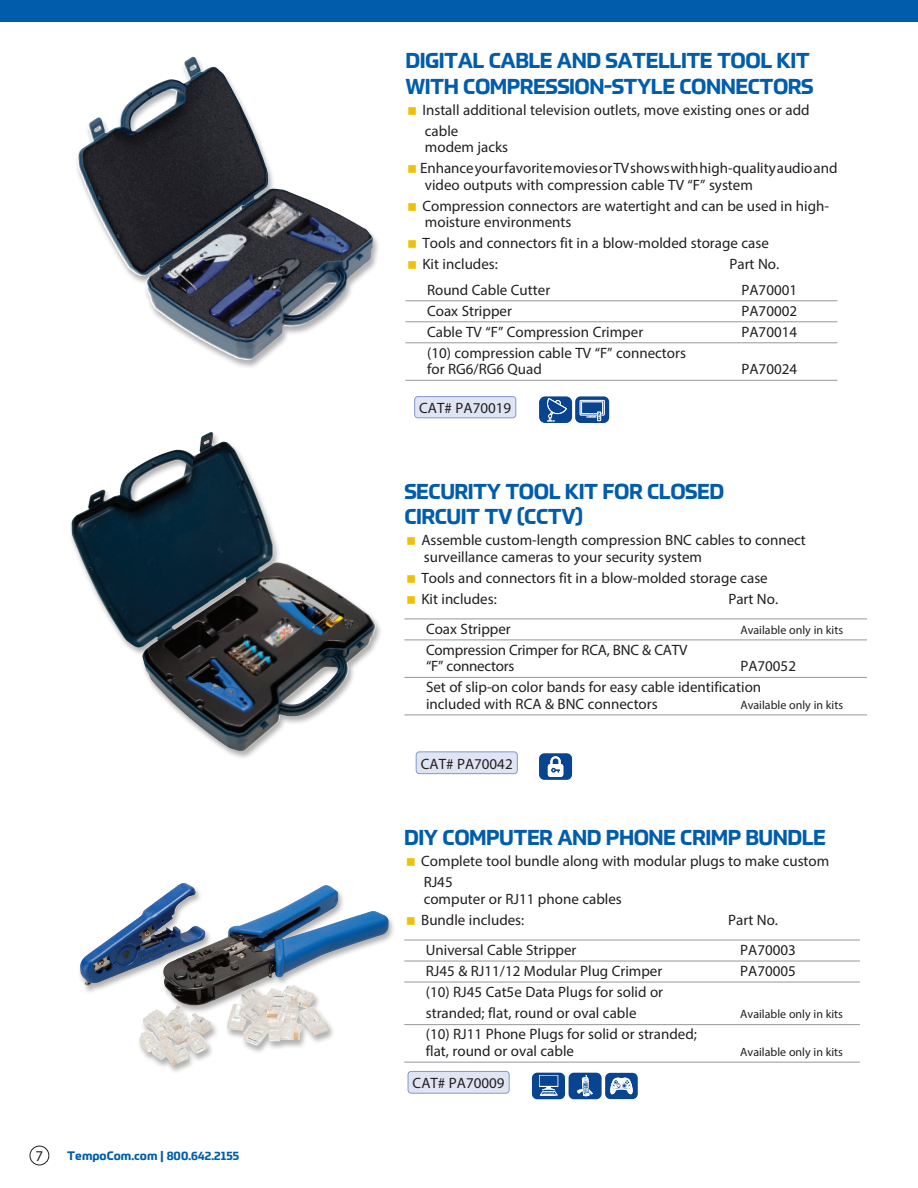
<style>
.page{position:relative;width:918px;height:1188px;background:#fff}
.page>*{position:absolute;margin:0;border:0;box-sizing:border-box;transform-origin:0 0}
.Product_Name{font:700 21px "Prometo";letter-spacing:-.025em;color:#015dab}
.KIT_bullets{font:15px/16.5px "Myriad Pro";color:#231f20}
.prod_number{font:15px "Myriad Pro";color:#231f20}
.KIT_bullets-2{font:12px "Myriad Pro";color:#231f20}
.t1{font:700 12px "Prometo";color:#015dab}
</style>
<div class="page">
<div style="left:30px;top:1146px;width:19px;height:19px;border:1px solid #231f20;border-radius:50%"></div>
<div style="left:0;top:0;width:918px;height:22px;background:#015dab"></div>
<div style="left:75px;top:56px;width:305px;height:313px;background:#231f20;opacity:.35"></div>
<img style="left:77px;top:57px;width:206px;height:304px">
<hr style="left:405px;top:301px;width:432px;height:1px;background:#95979a">
<hr style="left:405px;top:322px;width:432px;height:1px;background:#95979a">
<hr style="left:405px;top:343px;width:432px;height:1px;background:#95979a">
<hr style="left:405px;top:380px;width:432px;height:1px;background:#95979a">
<div style="left:415px;top:397px;width:101px;height:21px;background:#e0e5f3;border-radius:3px"></div>
<div style="left:414px;top:396px;width:102px;height:22px;border:1px solid #7f99cd;border-radius:3px"></div>
<svg style="left:539px;top:396px;width:70px;height:27px;background:#4471ab"></svg>
<img style="left:72px;top:432px;width:304px;height:319px">
<hr style="left:404px;top:619px;width:463px;height:1px;background:#95979a">
<hr style="left:404px;top:640px;width:463px;height:1px;background:#95979a">
<hr style="left:404px;top:677px;width:463px;height:1px;background:#95979a">
<hr style="left:404px;top:715px;width:463px;height:1px;background:#95979a">
<div style="left:416px;top:752px;width:101px;height:22px;background:#e0e5f3;border-radius:3px"></div>
<div style="left:416px;top:752px;width:102px;height:22px;border:1px solid #7f99cd;border-radius:3px"></div>
<svg style="left:539px;top:753px;width:33px;height:27px"></svg>
<div style="left:77px;top:882px;width:319px;height:192px;background:#231f20;opacity:.35"></div>
<img style="left:80px;top:883px;width:308px;height:123px">
<hr style="left:404px;top:940px;width:456px;height:1px;background:#95979a">
<hr style="left:404px;top:961px;width:456px;height:1px;background:#95979a">
<hr style="left:404px;top:982px;width:456px;height:1px;background:#95979a">
<hr style="left:404px;top:1024px;width:456px;height:1px;background:#95979a">
<hr style="left:404px;top:1062px;width:456px;height:1px;background:#95979a">
<div style="left:408px;top:1071px;width:101px;height:22px;background:#e0e5f3;border-radius:3px"></div>
<div style="left:408px;top:1071px;width:101px;height:22px;border:1px solid #7f99cd;border-radius:3px"></div>
<svg style="left:532px;top:1073px;width:106px;height:26px"></svg>
<p class="KIT_bullets" style="left:36px;top:1147px;width:9px">7</p>
<p class="t1" style="left:67px;top:1148px;width:174px">TempoCom.com | 800.642.2155</p>
<p class="Product_Name" style="left:405px;top:48px;width:406px">DIGITAL CABLE AND SATELLITE TOOL KIT</p>
<p class="Product_Name" style="left:405px;top:73px;width:410px">WITH COMPRESSION-STYLE CONNECTORS</p>
<p class="KIT_bullets" style="left:422px;top:99px;width:389px;line-height:21px">Install additional television outlets, move existing ones or add cable</p>
<p class="KIT_bullets" style="left:425px;top:139px;width:85px">modem jacks</p>
<p class="KIT_bullets" style="left:420px;top:160px;width:419px">Enhance your favorite movies or TV shows with high-quality audio and</p>
<p class="KIT_bullets" style="left:425px;top:176px;width:330px">video outputs with compression cable TV “F” system</p>
<p class="KIT_bullets" style="left:422px;top:197px;width:408px">Compression connectors are watertight and can be used in high-</p>
<p class="KIT_bullets" style="left:425px;top:214px;width:148px">moisture environments</p>
<p class="KIT_bullets" style="left:422px;top:235px;width:348px">Tools and connectors fit in a blow-molded storage case</p>
<p class="KIT_bullets" style="left:422px;top:256px;width:77px">Kit includes:</p>
<p class="KIT_bullets" style="left:729px;top:256px;width:51px">Part No.</p>
<p class="KIT_bullets" style="left:427px;top:281px;width:125px">Round Cable Cutter</p>
<p class="KIT_bullets" style="left:741px;top:281px;width:57px">PA70001</p>
<p class="KIT_bullets" style="left:427px;top:302px;width:86px">Coax Stripper</p>
<p class="KIT_bullets" style="left:741px;top:302px;width:57px">PA70002</p>
<p class="KIT_bullets" style="left:427px;top:323px;width:218px">Cable TV “F” Compression Crimper</p>
<p class="KIT_bullets" style="left:741px;top:323px;width:57px">PA70014</p>
<p class="KIT_bullets" style="left:427px;top:344px;width:260px">(10) compression cable TV “F” connectors for RG6/RG6 Quad</p>
<p class="KIT_bullets" style="left:741px;top:361px;width:57px">PA70024</p>
<p class="prod_number" style="left:419px;top:399px;width:93px">CAT# PA70019</p>
<p class="Product_Name" style="left:404px;top:478px;width:321px">SECURITY TOOL KIT FOR CLOSED</p>
<p class="Product_Name" style="left:404px;top:504px;width:180px">CIRCUIT TV (CCTV)</p>
<p class="KIT_bullets" style="left:421px;top:532px;width:386px">Assemble custom-length compression BNC cables to connect</p>
<p class="KIT_bullets" style="left:424px;top:548px;width:280px">surveillance cameras to your security system</p>
<p class="KIT_bullets" style="left:421px;top:569px;width:348px">Tools and connectors fit in a blow-molded storage case</p>
<p class="KIT_bullets" style="left:421px;top:590px;width:77px">Kit includes:</p>
<p class="KIT_bullets" style="left:728px;top:590px;width:51px">Part No.</p>
<p class="KIT_bullets" style="left:426px;top:620px;width:86px">Coax Stripper</p>
<p class="KIT_bullets-2" style="left:740px;top:622px;width:104px">Available only in kits</p>
<p class="KIT_bullets" style="left:426px;top:641px;width:263px">Compression Crimper for RCA, BNC &amp; CATV “F” connectors</p>
<p class="KIT_bullets" style="left:740px;top:658px;width:57px">PA70052</p>
<p class="KIT_bullets" style="left:426px;top:679px;width:337px">Set of slip-on color bands for easy cable identification included with RCA &amp; BNC connectors</p>
<p class="KIT_bullets-2" style="left:740px;top:697px;width:104px">Available only in kits</p>
<p class="prod_number" style="left:421px;top:754px;width:93px">CAT# PA70042</p>
<p class="Product_Name" style="left:404px;top:825px;width:423px">DIY COMPUTER AND PHONE CRIMP BUNDLE</p>
<p class="KIT_bullets" style="left:421px;top:851px;width:410px;line-height:21px">Complete tool bundle along with modular plugs to make custom<br>RJ45</p>
<p class="KIT_bullets" style="left:424px;top:890px;width:200px">computer or RJ11 phone cables</p>
<p class="KIT_bullets" style="left:421px;top:911px;width:105px">Bundle includes:</p>
<p class="KIT_bullets" style="left:728px;top:911px;width:51px">Part No.</p>
<p class="KIT_bullets" style="left:426px;top:941px;width:152px">Universal Cable Stripper</p>
<p class="KIT_bullets" style="left:740px;top:941px;width:57px">PA70003</p>
<p class="KIT_bullets" style="left:426px;top:962px;width:238px">RJ45 &amp; RJ11/12 Modular Plug Crimper</p>
<p class="KIT_bullets" style="left:740px;top:962px;width:57px">PA70005</p>
<p class="KIT_bullets" style="left:426px;top:981px;width:239px;line-height:21.6px">(10) RJ45 Cat5e Data Plugs for solid or stranded; flat, round or oval cable</p>
<p class="KIT_bullets-2" style="left:740px;top:1007px;width:104px">Available only in kits</p>
<p class="KIT_bullets" style="left:426px;top:1026px;width:273px">(10) RJ11 Phone Plugs for solid or stranded; flat, round or oval cable</p>
<p class="prod_number" style="left:413px;top:1074px;width:93px">CAT# PA70009</p>
<p class="KIT_bullets-2" style="left:740px;top:1045px;width:104px">Available only in kits</p>
</div>
